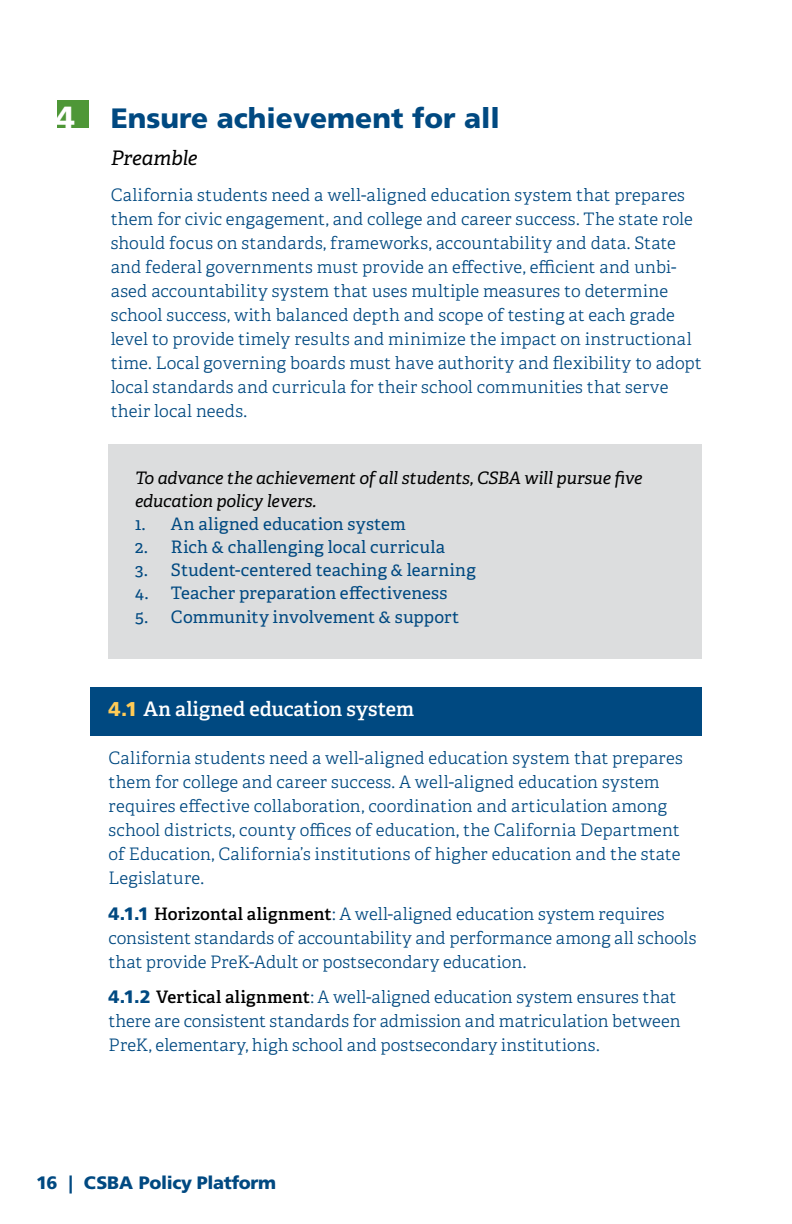
<style>
.page{position:relative;width:792px;height:1224px;background:#fff}
.page>*{position:absolute;margin:0;border:0;box-sizing:border-box;transform-origin:0 0}
.t1{font:900 28px "Frutiger LT Std";color:#004981}
.t2{font:600 20px "Adelle";color:#fff}
.t3{font:italic 20px "Adelle";letter-spacing:-.005em;color:#000}
.t4{font:900 18px "Frutiger LT Std";letter-spacing:-.02em;color:#004981}
.t5{font:300 17.2px/24px "Adelle";letter-spacing:.01em;color:#004981}
.t6{font:17.2px "Adelle";letter-spacing:.01em;color:#004981}
.t7{font:italic 17.2px/23px "Adelle";letter-spacing:-.01em;color:#000}
.s1{font-size:32px;color:#fff}
.s2{font-family:"Frutiger LT Std";font-weight:900;color:#ffcb56}
.s3{font-family:"Frutiger LT Std";font-weight:900;font-size:18px}
.s4{font-weight:600;color:#000}
</style>
<div class="page">
<div style="left:57px;top:100px;width:31px;height:28px;background:#4e9737"></div>
<div style="left:108px;top:444px;width:594px;height:215px;background:#dcddde"></div>
<div style="left:91px;top:687px;width:611px;height:49px;background:#004981"></div>
<h1 class="t1" style="left:56px;top:101px;width:446px"><span class="s1">4</span> Ensure achievement for all</h1>
<p class="t3" style="left:111px;top:146px;width:88px">Preamble</p>
<p class="t5" style="left:111px;top:183px;width:593px">California students need a well-aligned education system that prepares them for civic engagement, and college and career success. The state role should focus on standards, frameworks, accountability and data. State and federal governments must provide an effective, efficient and unbi&shy;ased accountability system that uses multiple measures to determine school success, with balanced depth and scope of testing at each grade level to provide timely results and minimize the impact on instructional time. Local governing boards must have authority and flexibility to adopt local standards and curricula for their school communities that serve their local needs.</p>
<p class="t7" style="left:135px;top:467px;width:509px">To advance the achievement of all students, CSBA will pursue five education policy levers.</p>
<p class="t6" style="left:135px;top:514px;width:272px">1. An aligned education system</p>
<p class="t6" style="left:135px;top:537px;width:312px">2. Rich &amp; challenging local curricula</p>
<p class="t6" style="left:135px;top:560px;width:342px">3. Student-centered teaching &amp; learning</p>
<p class="t6" style="left:135px;top:583px;width:314px">4. Teacher preparation effectiveness</p>
<p class="t6" style="left:135px;top:607px;width:326px">5. Community involvement &amp; support</p>
<p class="t2" style="left:109px;top:697px;width:307px"><span class="s2">4.1</span> An aligned education system</p>
<p class="t5" style="left:109px;top:746px;width:576px">California students need a well-aligned education system that prepares them for college and career success. A well-aligned education system requires effective collaboration, coordination and articulation among school districts, county offices of education, the California Department of Education, California’s institutions of higher education and the state Legislature.</p>
<p class="t5" style="left:109px;top:902px;width:589px"><span class="s3">4.1.1</span> <span class="s4">Horizontal alignment</span>: A well-aligned education system requires consistent standards of accountability and performance among all schools that provide PreK-Adult or postsecondary education.</p>
<p class="t5" style="left:109px;top:985px;width:574px"><span class="s3">4.1.2</span> <span class="s4">Vertical alignment</span>: A well-aligned education system ensures that there are consistent standards for admission and matriculation between<br>PreK, elementary, high school and postsecondary institutions.</p>
<p class="t4" style="left:36px;top:1171px;width:242px">16 | CSBA Policy Platform</p>
</div>
